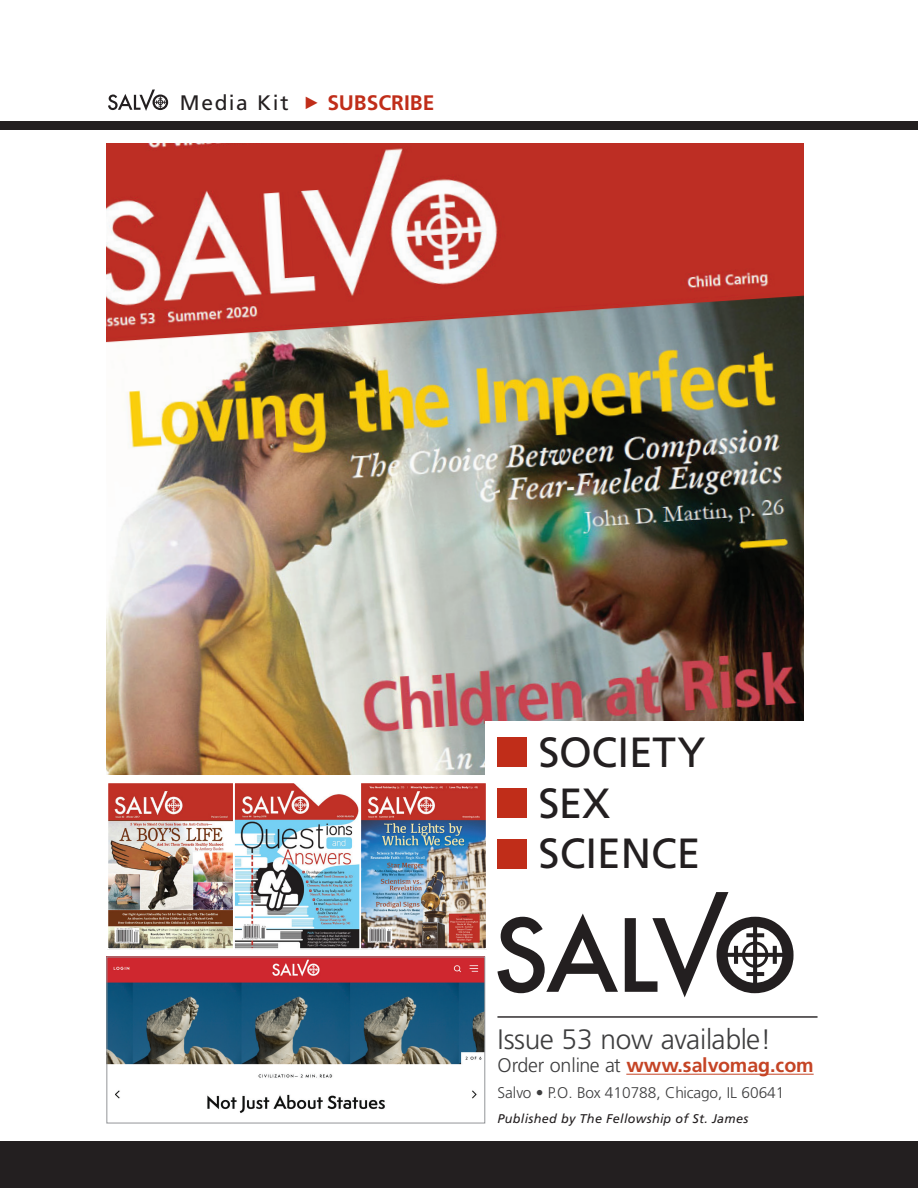
<style>
.page{position:relative;width:918px;height:1188px;background:#fff}
.page>*{position:absolute;margin:0;border:0;box-sizing:border-box;transform-origin:0 0}
.t1{font:42.15px/50.7px "Frutiger";color:#231f20}
.t2{font:300 28.2px "Frutiger";letter-spacing:-.01em;color:#3e3e3f}
.t3{font:700 21px "Frutiger";color:#c02d19}
.t4{font:700 19.65px "Frutiger";color:#c54425}
.t5{font:300 15.45px "Frutiger";color:#3e3e3f}
.t6{font:italic 12.6px "Frutiger";letter-spacing:.025em;color:#231f20}
.s1{font-weight:400;color:#231f20}
.s2{font-family:"Click Bits Arrows 2";font-weight:400}
.s3{font-weight:300;color:#3e3e3f}
</style>
<div class="page">
<img style="left:107px;top:144px;width:696px;height:631px">
<div style="left:485px;top:722px;width:333px;height:409px;background:#fff"></div>
<hr style="left:626px;top:1074px;width:188px;height:1px;background:#c54425">
<div style="left:497px;top:738px;width:30px;height:29px;background:#c02d19"></div>
<div style="left:497px;top:788px;width:30px;height:30px;background:#c02d19"></div>
<div style="left:497px;top:839px;width:30px;height:29px;background:#c02d19"></div>
<svg style="left:497px;top:914px;width:121px;height:79px"></svg>
<svg style="left:625px;top:892px;width:169px;height:105px"></svg>
<div style="left:742px;top:942px;width:26px;height:26px;border:3px solid #231f20;border-radius:50%"></div>
<hr style="left:497px;top:1016px;width:321px;height:2px;background:#231f20">
<img style="left:109px;top:784px;width:376px;height:163px">
<div style="left:106px;top:781px;width:129px;height:169px;border:2px solid #fff"></div>
<div style="left:233px;top:781px;width:129px;height:169px;border:2px solid #fff"></div>
<div style="left:359px;top:781px;width:129px;height:169px;border:2px solid #fff"></div>
<img style="left:108px;top:959px;width:375px;height:154px">
<div style="left:106px;top:957px;width:379px;height:166px;border:1px solid #939598"></div>
<div style="left:0;top:121px;width:918px;height:9px;background:#231f20"></div>
<svg style="left:108px;top:90px;width:60px;height:21px"></svg>
<div style="left:0;top:1142px;width:918px;height:46px;background:#231f20"></div>
<h3 class="t3" style="left:180px;top:90px;width:256px"><span class="s1">Media Kit</span> <span class="s2">3</span> SUBSCRIBE</h3>
<h1 class="t1" style="left:539px;top:727px;width:168px">SOCIETY<br>SEX<br>SCIENCE</h1>
<h2 class="t2" style="left:497px;top:1023px;width:275px">Issue 53 now available!</h2>
<p class="t4" style="left:497px;top:1054px;width:318px"><span class="s3">Order online at</span> www.salvomag.com</p>
<p class="t5" style="left:497px;top:1083px;width:289px">Salvo • P.O. Box 410788, Chicago, IL 60641</p>
<p class="t6" style="left:497px;top:1111px;width:253px">Published by The Fellowship of St. James</p>
</div>
